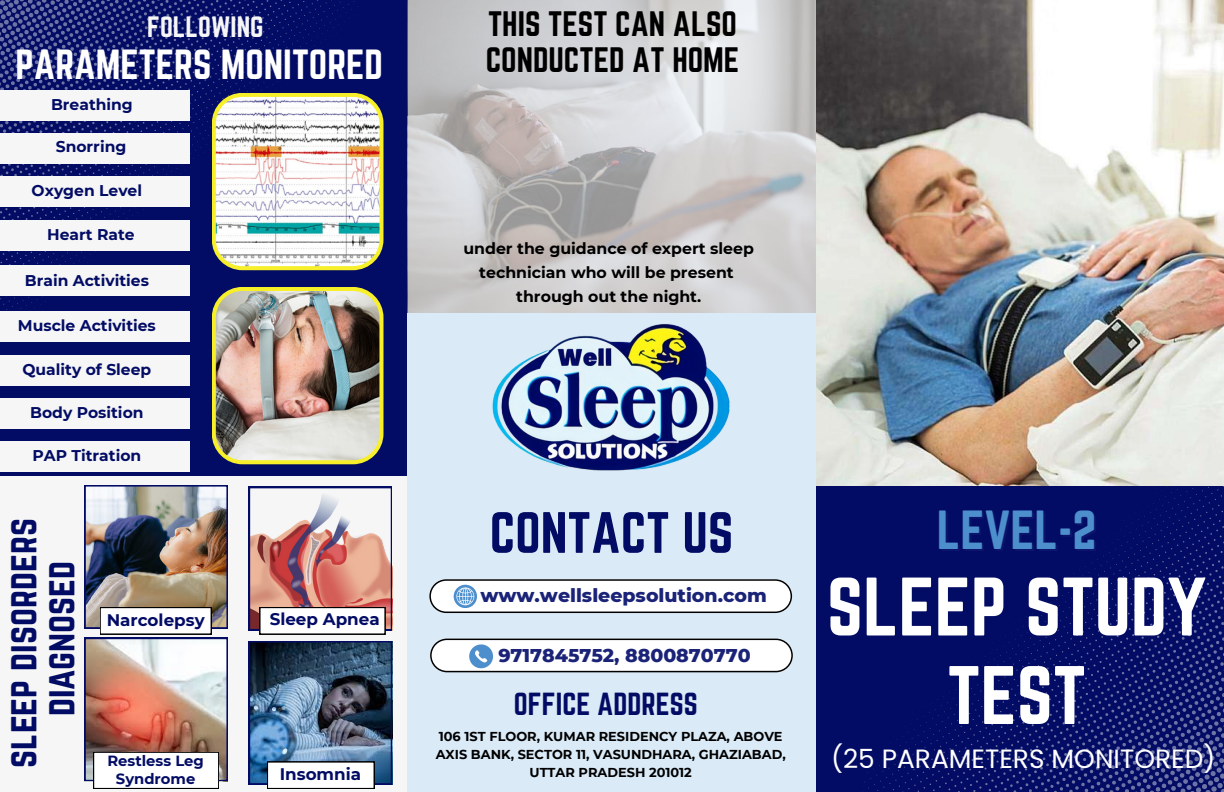
<style>
.page{position:relative;width:1224px;height:792px;background:#030c64}
.page>*{position:absolute;margin:0;border:0;box-sizing:border-box;transform-origin:0 0}
.t1{font:72.4px/88.5px "Norwester";color:#fff;text-align:center}
.t2{font:50.9px "Norwester";color:#030c64}
.t3{font:48.1px "Norwester";color:#4d8ecd}
.t4{font:36.9px "Norwester";color:#fff}
.t5{font:35.9px/38.1px "Norwester";color:#030c64;text-align:center}
.t6{font:30.9px/36px "Norwester";color:#000}
.t7{font:27.9px "Norwester";color:#030c64}
.t8{font:26.4px "Poppins";color:#fff}
.t9{font:25.7px "Norwester";color:#f6f6f6}
.t10{font:800 18.9px "Montserrat";color:#1a2377}
.t11{font:700 16.7px "Montserrat";color:#030c64}
.t12{font:700 15.8px/24px "Montserrat";color:#000;text-align:center}
.t13{font:700 15.6px "Montserrat";color:#030c64}
.t14{font:700 14.7px "Montserrat";color:#030c64}
.t15{font:700 12.9px/18px "Montserrat";color:#000;text-align:center}
</style>
<div class="page">
<svg style="left:890px;top:485px;width:334px;height:307px"></svg>
<svg style="left:862px;top:731px;width:88px;height:61px"></svg>
<img style="left:816px;top:0;width:408px;height:485px">
<svg style="left:0;top:0;width:337px;height:310px"></svg>
<svg style="left:283px;top:0;width:75px;height:44px"></svg>
<svg style="left:212px;top:93px;width:172px;height:177px;background:#dbdcce"></svg>
<svg style="left:408px;top:0;width:408px;height:313px;background:#cac9ca"></svg>
<div style="left:0;top:476px;width:480px;height:316px;background:#f6f6f6"></div>
<div style="left:408px;top:313px;width:408px;height:479px;background:#daeaf7"></div>
<img style="left:492px;top:324px;width:238px;height:147px">
<svg style="left:430px;top:639px;width:363px;height:33px;background:#e5e8ea"></svg>
<svg style="left:429px;top:579px;width:363px;height:34px;background:#e3e5e6"></svg>
<div style="left:0;top:133px;width:190px;height:30px;background:#f6f6f6"></div>
<div style="left:0;top:176px;width:190px;height:30px;background:#f6f6f6"></div>
<div style="left:0;top:221px;width:190px;height:30px;background:#f6f6f6"></div>
<div style="left:0;top:265px;width:190px;height:31px;background:#f6f6f6"></div>
<div style="left:0;top:311px;width:190px;height:30px;background:#f6f6f6"></div>
<div style="left:0;top:356px;width:190px;height:30px;background:#f6f6f6"></div>
<div style="left:0;top:90px;width:190px;height:30px;background:#f6f6f6"></div>
<div style="left:0;top:399px;width:190px;height:30px;background:#f6f6f6"></div>
<img style="left:212px;top:287px;width:172px;height:177px">
<img style="left:249px;top:641px;width:143px;height:148px">
<svg style="left:249px;top:487px;width:143px;height:147px"></svg>
<img style="left:84px;top:485px;width:144px;height:304px">
<div style="left:0;top:441px;width:190px;height:30px;background:#f6f6f6"></div>
<h5 class="t9" style="left:147px;top:12px;width:118px">FOLLOWING</h5>
<p class="t4" style="left:15px;top:42px;width:369px">PARAMETERS MONITORED</p>
<p class="t13" style="left:51px;top:95px;width:83px">Breathing</p>
<p class="t13" style="left:56px;top:137px;width:72px">Snorring</p>
<p class="t13" style="left:32px;top:181px;width:112px">Oxygen Level</p>
<p class="t13" style="left:47px;top:225px;width:89px">Heart Rate</p>
<p class="t13" style="left:25px;top:270px;width:126px">Brain Activities</p>
<h5 class="t13" style="left:18px;top:316px;width:139px">Muscle Activities</h5>
<p class="t13" style="left:22px;top:360px;width:130px">Quality of Sleep</p>
<p class="t13" style="left:30px;top:403px;width:115px">Body Position</p>
<p class="t13" style="left:32px;top:446px;width:110px">PAP Titration</p>
<p class="t5" style="left:3px;top:768px;width:251px;rotate:-90deg">sleep disorders diagnosed</p>
<p class="t11" style="left:107px;top:610px;width:100px">Narcolepsy</p>
<p class="t11" style="left:270px;top:609px;width:112px">Sleep Apnea</p>
<p class="t14" style="left:107px;top:752px;width:98px">Restless Leg</p>
<p class="t14" style="left:116px;top:770px;width:81px">Syndrome</p>
<p class="t11" style="left:280px;top:764px;width:83px">Insomnia</p>
<p class="t6" style="left:486px;top:6px;width:255px">THIS TEST CAN ALSO<br>CONDUCTED AT HOME</p>
<p class="t12" style="left:463px;top:236px;width:292px">under the guidance of expert sleep technician who will be present</p>
<p class="t12" style="left:516px;top:284px;width:187px">through out the night.</p>
<h3 class="t2" style="left:490px;top:502px;width:245px">CONTACT US</h3>
<h6 class="t3" style="left:937px;top:501px;width:161px">LEVEL-2</h6>
<h2 class="t10" style="left:480px;top:584px;width:288px">www.wellsleepsolution.com</h2>
<p class="t10" style="left:498px;top:644px;width:254px">9717845752, 8800870770</p>
<p class="t7" style="left:514px;top:687px;width:185px">OFFICE ADDRESS</p>
<p class="t15" style="left:436px;top:728px;width:351px">106 1ST FLOOR, KUMAR RESIDENCY PLAZA, ABOVE<br>AXIS BANK, SECTOR 11, VASUNDHARA, GHAZIABAD,<br>UTTAR PRADESH 201012</p>
<p class="t1" style="left:827px;top:562px;width:381px">SLEEP STUDY<br>TEST</p>
<p class="t8" style="left:831px;top:741px;width:386px">(25 PARAMETERS MONITORED)</p>
</div>
